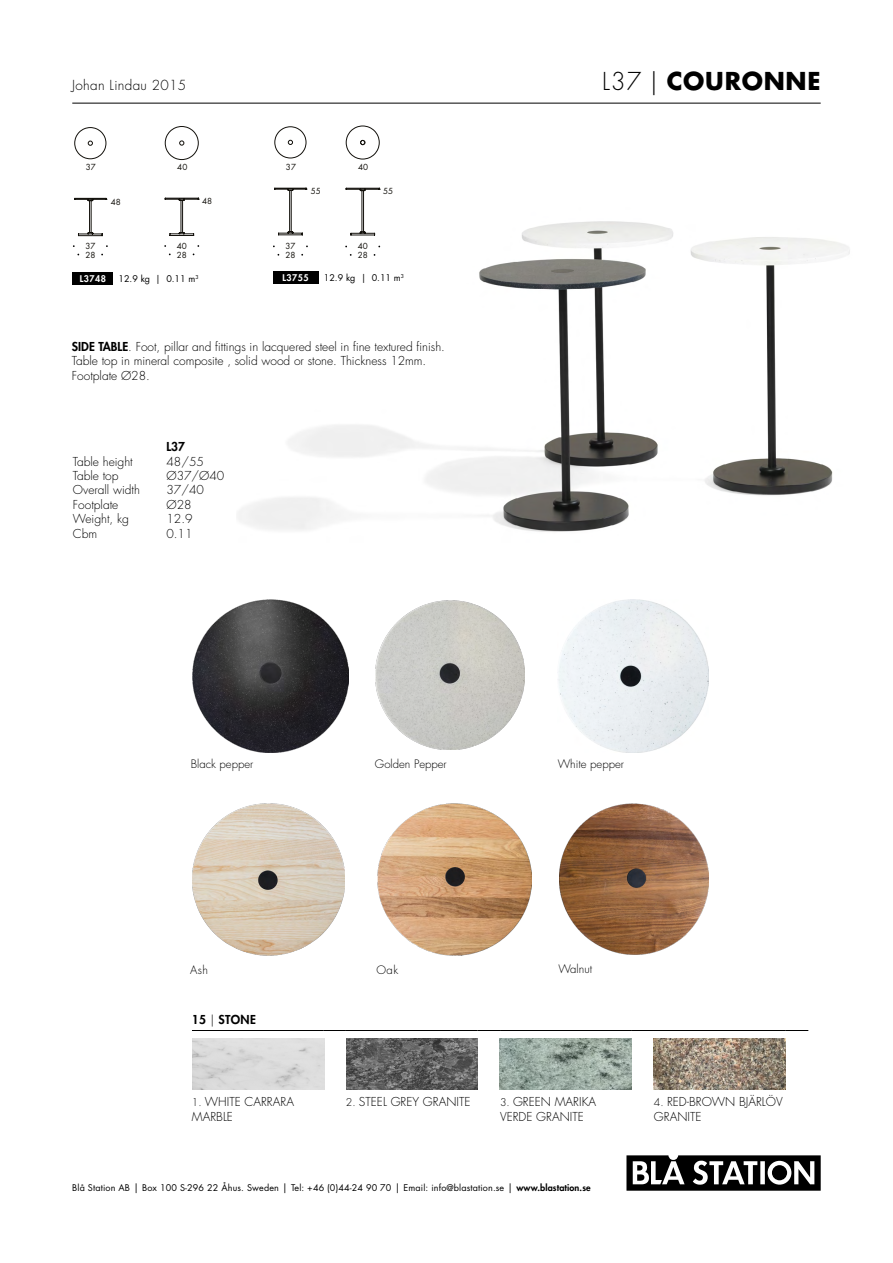
<style>
.page{position:relative;width:893px;height:1263px;background:#fff}
.page>*{position:absolute;margin:0;border:0;box-sizing:border-box;transform-origin:0 0}
.t1{font:700 24px "Futura Std";letter-spacing:.03em;color:#000}
.t2{font:300 13.5px "Futura Std";letter-spacing:.025em;color:#000}
.t3{font:300 12px/14.4px "Futura Std";color:#000}
.t4{font:800 12px "Futura Std";letter-spacing:.03em;color:#000}
.t5{font:300 11.4px "Futura Std";color:#000}
.t6{font:9px "Futura Std";letter-spacing:.015em;color:#000}
.t7{font:800 9px "Futura Std";letter-spacing:.05em;color:#fff}
.t8{font:8.1px/8.9px "Futura Std";color:#13110c}
.s1{font-weight:300}
.s2{font-weight:800}
.s3{font-size:10.5px}
.s4{font-size:9.75px}
</style>
<div class="page">
<svg style="left:626px;top:1155px;width:195px;height:36px"></svg>
<hr style="left:72px;top:103px;width:749px;height:1px;background:#000">
<img style="left:238px;top:188px;width:612px;height:344px">
<img style="left:192px;top:600px;width:157px;height:152px">
<img style="left:375px;top:601px;width:150px;height:148px">
<img style="left:558px;top:600px;width:151px;height:152px">
<img style="left:192px;top:803px;width:153px;height:153px">
<img style="left:377px;top:803px;width:154px;height:152px">
<img style="left:559px;top:803px;width:149px;height:152px">
<div style="left:73px;top:272px;width:40px;height:13px;background:#000"></div>
<svg style="left:74px;top:127px;width:33px;height:109px"></svg>
<svg style="left:165px;top:126px;width:34px;height:110px"></svg>
<svg style="left:274px;top:126px;width:33px;height:110px"></svg>
<div style="left:273px;top:271px;width:45px;height:13px;background:#000"></div>
<svg style="left:346px;top:126px;width:34px;height:110px"></svg>
<hr style="left:192px;top:1030px;width:132px;height:1px;background:#000">
<svg style="left:324px;top:1030px;width:22px;height:1px"></svg>
<hr style="left:346px;top:1030px;width:132px;height:1px;background:#000">
<svg style="left:478px;top:1030px;width:22px;height:1px"></svg>
<hr style="left:500px;top:1030px;width:132px;height:1px;background:#000">
<svg style="left:632px;top:1030px;width:22px;height:1px"></svg>
<hr style="left:654px;top:1030px;width:132px;height:1px;background:#000">
<svg style="left:786px;top:1030px;width:22px;height:1px"></svg>
<img style="left:654px;top:1039px;width:132px;height:51px">
<img style="left:500px;top:1039px;width:132px;height:51px">
<img style="left:346px;top:1039px;width:132px;height:51px">
<img style="left:192px;top:1039px;width:132px;height:51px">
<p class="t2" style="left:72px;top:77px;width:116px">Johan Lindau 2015</p>
<h1 class="t1" style="left:602px;top:65px;width:220px"><span class="s1">L37 |</span> COURONNE</h1>
<p class="t8" style="left:86px;top:163px;width:12px">37</p>
<p class="t8" style="left:111px;top:197px;width:12px">48</p>
<p class="t8" style="left:85px;top:241px;width:12px">37<br>28</p>
<p class="t8" style="left:177px;top:163px;width:12px">40</p>
<p class="t8" style="left:177px;top:241px;width:12px">40<br>28</p>
<p class="t8" style="left:202px;top:197px;width:12px">48</p>
<p class="t7" style="left:80px;top:273px;width:28px">L3748</p>
<p class="t6" style="left:118px;top:273px;width:82px">12.9 kg | 0.11 m<sup>3</sup></p>
<p class="t8" style="left:286px;top:162px;width:12px">37</p>
<p class="t8" style="left:311px;top:186px;width:12px">55</p>
<p class="t8" style="left:358px;top:162px;width:12px">40</p>
<p class="t8" style="left:383px;top:186px;width:12px">55</p>
<p class="t8" style="left:358px;top:242px;width:12px">40<br>28</p>
<p class="t8" style="left:285px;top:242px;width:12px">37<br>28</p>
<p class="t7" style="left:283px;top:272px;width:28px">L3755</p>
<p class="t6" style="left:324px;top:272px;width:82px">12.9 kg | 0.11 m<sup>3</sup></p>
<p class="t3" style="left:72px;top:340px;width:375px"><span class="s2">SIDE TABLE</span>. Foot, pillar and fittings in lacquered steel in fine textured finish.<br>Table top in mineral composite , solid wood or stone. Thickness 12mm.<br>Footplate Ø28.</p>
<p class="t4" style="left:166px;top:439px;width:20px">L37</p>
<p class="t3" style="left:73px;top:454px;width:61px">Table height</p>
<p class="t3" style="left:166px;top:454px;width:39px">48/55</p>
<p class="t3" style="left:73px;top:469px;width:47px">Table top</p>
<p class="t3" style="left:166px;top:469px;width:59px">Ø37/Ø40</p>
<p class="t3" style="left:73px;top:483px;width:69px">Overall width</p>
<p class="t3" style="left:166px;top:483px;width:39px">37/40</p>
<p class="t3" style="left:73px;top:497px;width:47px">Footplate</p>
<p class="t3" style="left:166px;top:497px;width:27px">Ø28</p>
<p class="t3" style="left:73px;top:512px;width:58px">Weight, kg</p>
<p class="t3" style="left:166px;top:512px;width:28px">12.9</p>
<p class="t3" style="left:73px;top:526px;width:26px">Cbm</p>
<p class="t3" style="left:166px;top:526px;width:28px">0.11</p>
<p class="t5" style="left:191px;top:757px;width:64px">Black pepper</p>
<p class="t5" style="left:375px;top:757px;width:73px">Golden Pepper</p>
<p class="t5" style="left:558px;top:757px;width:68px">White pepper</p>
<p class="t5" style="left:190px;top:963px;width:19px">Ash</p>
<p class="t5" style="left:377px;top:963px;width:23px">Oak</p>
<p class="t5" style="left:558px;top:962px;width:35px">Walnut</p>
<p class="t4" style="left:192px;top:1012px;width:65px">15 <span class="s1">|</span> STONE</p>
<p class="t3" style="left:192px;top:1095px;width:104px"><span class="s3">1.</span> WHITE CARRARA<br>MARBLE</p>
<p class="t3" style="left:346px;top:1095px;width:126px"><span class="s3">2.</span> STEEL GREY GRANITE</p>
<p class="t3" style="left:500px;top:1095px;width:98px"><span class="s3">3.</span> GREEN MARIKA<br>VERDE GRANITE</p>
<p class="t3" style="left:654px;top:1095px;width:130px"><span class="s3">4.</span> RED-BROWN BJÄRLÖV<br>GRANITE</p>
<p class="t6" style="left:72px;top:1181px;width:520px">Blå Station AB <span class="s4">|</span> Box 100 S-296 22 Åhus. Sweden <span class="s4">|</span> Tel: +46 (0)44-24 90 70 <span class="s4">|</span> Email: info@blastation.se <span class="s4">|</span> <span class="s2">www.blastation.se</span></p>
</div>
